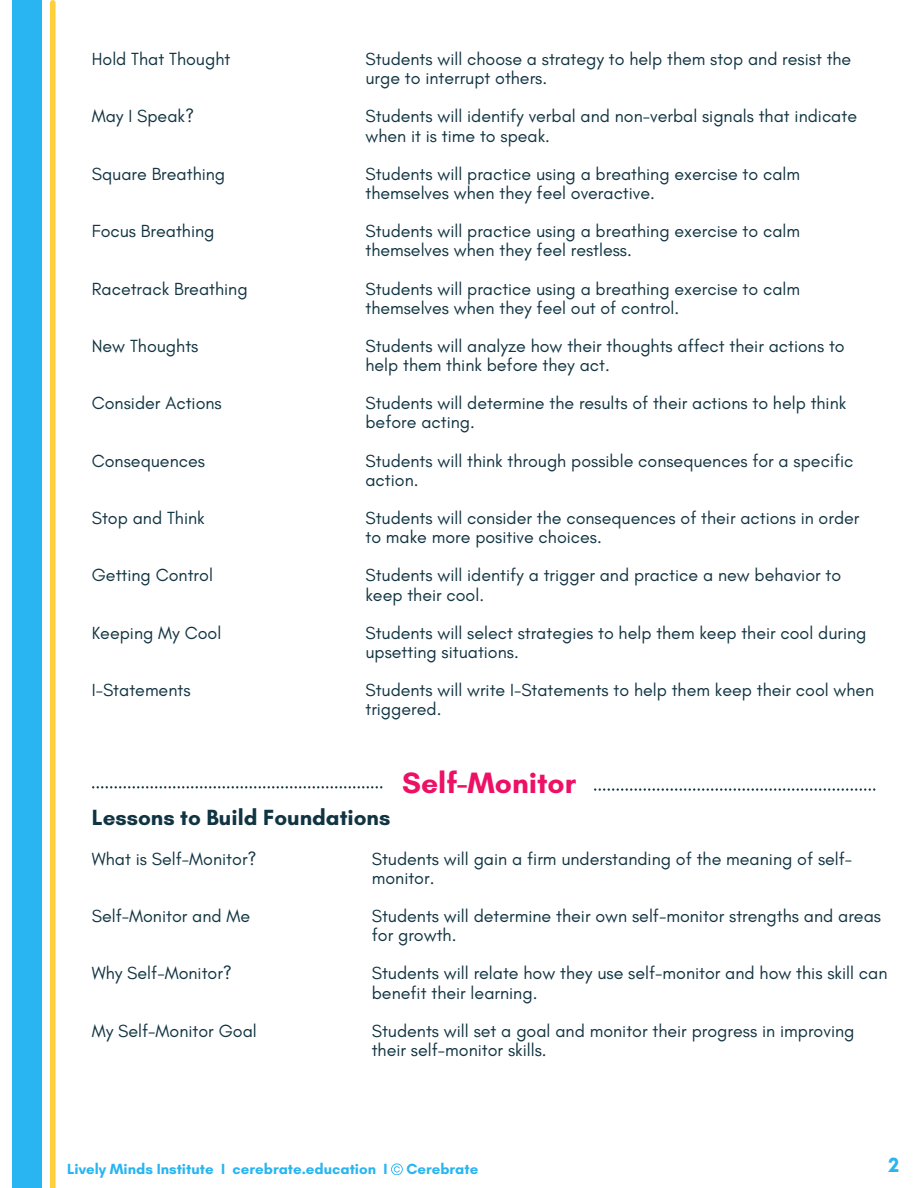
<style>
.page{position:relative;width:918px;height:1188px;background:#fff}
.page>*{position:absolute;margin:0;border:0;box-sizing:border-box;transform-origin:0 0}
.t1{font:700 30px "Glacial Indifference";color:#ec1165}
.t2{font:700 22.35px "Glacial Indifference";color:#113442}
.t3{font:700 21px "Glacial Indifference";color:#28b5f1}
.t4{font:17.85px/19.2px "Glacial Indifference";color:#113442}
.t5{font:700 15px "Glacial Indifference";color:#28b5f1}
</style>
<div class="page">
<div style="left:12px;top:0;width:30px;height:1188px;background:#28b5f1"></div>
<div style="left:50px;top:3px;width:6px;height:1185px;background:#ffce3b"></div>
<svg style="left:594px;top:788px;width:281px;height:3px"></svg>
<svg style="left:92px;top:786px;width:290px;height:2px"></svg>
<svg style="left:391px;top:1163px;width:11px;height:12px"></svg>
<h3 class="t4" style="left:92px;top:49px;width:140px">Hold That Thought</h3>
<h3 class="t4" style="left:92px;top:107px;width:104px">May I Speak?</h3>
<h3 class="t4" style="left:92px;top:164px;width:135px">Square Breathing</h3>
<h3 class="t4" style="left:92px;top:221px;width:124px">Focus Breathing</h3>
<h3 class="t4" style="left:92px;top:279px;width:157px">Racetrack Breathing</h3>
<h3 class="t4" style="left:92px;top:336px;width:108px">New Thoughts</h3>
<h3 class="t4" style="left:92px;top:393px;width:132px">Consider Actions</h3>
<h3 class="t4" style="left:92px;top:451px;width:115px">Consequences</h3>
<h3 class="t4" style="left:92px;top:508px;width:114px">Stop and Think</h3>
<h3 class="t4" style="left:92px;top:566px;width:123px">Getting Control</h3>
<p class="t4" style="left:92px;top:623px;width:131px">Keeping My Cool</p>
<h3 class="t4" style="left:92px;top:680px;width:100px">I-Statements</h3>
<h3 class="t4" style="left:365px;top:49px;width:487px">Students will choose a strategy to help them stop and resist the urge to interrupt others.</h3>
<h3 class="t4" style="left:365px;top:107px;width:493px">Students will identify verbal and non-verbal signals that indicate when it is time to speak.</h3>
<h3 class="t4" style="left:365px;top:164px;width:436px">Students will practice using a breathing exercise to calm themselves when they feel overactive.</h3>
<h3 class="t4" style="left:365px;top:221px;width:436px">Students will practice using a breathing exercise to calm themselves when they feel restless.</h3>
<h3 class="t4" style="left:365px;top:279px;width:436px">Students will practice using a breathing exercise to calm themselves when they feel out of control.</h3>
<h3 class="t4" style="left:365px;top:336px;width:481px">Students will analyze how their thoughts affect their actions to help them think before they act.</h3>
<h3 class="t4" style="left:365px;top:393px;width:482px">Students will determine the results of their actions to help think before acting.</h3>
<h3 class="t4" style="left:365px;top:451px;width:490px">Students will think through possible consequences for a specific action.</h3>
<h3 class="t4" style="left:365px;top:508px;width:495px">Students will consider the consequences of their actions in order to make more positive choices.</h3>
<h3 class="t4" style="left:365px;top:566px;width:477px">Students will identify a trigger and practice a new behavior to keep their cool.</h3>
<p class="t4" style="left:365px;top:623px;width:502px">Students will select strategies to help them keep their cool during upsetting situations.</p>
<h1 class="t4" style="left:365px;top:680px;width:510px">Students will write I-Statements to help them keep their cool when triggered.</h1>
<h2 class="t1" style="left:402px;top:764px;width:175px">Self-Monitor</h2>
<h3 class="t2" style="left:92px;top:804px;width:300px">Lessons to Build Foundations</h3>
<h3 class="t4" style="left:92px;top:849px;width:166px">What is Self-Monitor?</h3>
<h3 class="t4" style="left:372px;top:849px;width:482px">Students will gain a firm understanding of the meaning of self&shy;monitor.</h3>
<h3 class="t4" style="left:372px;top:906px;width:511px">Students will determine their own self-monitor strengths and areas for growth.</h3>
<p class="t4" style="left:372px;top:964px;width:517px">Students will relate how they use self-monitor and how this skill can benefit their learning.</p>
<p class="t4" style="left:372px;top:1021px;width:484px">Students will set a goal and monitor their progress in improving their self-monitor skills.</p>
<h3 class="t4" style="left:92px;top:906px;width:160px">Self-Monitor and Me</h3>
<p class="t4" style="left:92px;top:964px;width:142px">Why Self-Monitor?</p>
<h3 class="t4" style="left:92px;top:1021px;width:167px">My Self-Monitor Goal</h3>
<p class="t5" style="left:67px;top:1160px;width:322px">Lively Minds Institute I cerebrate.education I</p>
<p class="t5" style="left:406px;top:1160px;width:73px">Cerebrate</p>
<h3 class="t3" style="left:888px;top:1152px;width:12px">2</h3>
</div>
